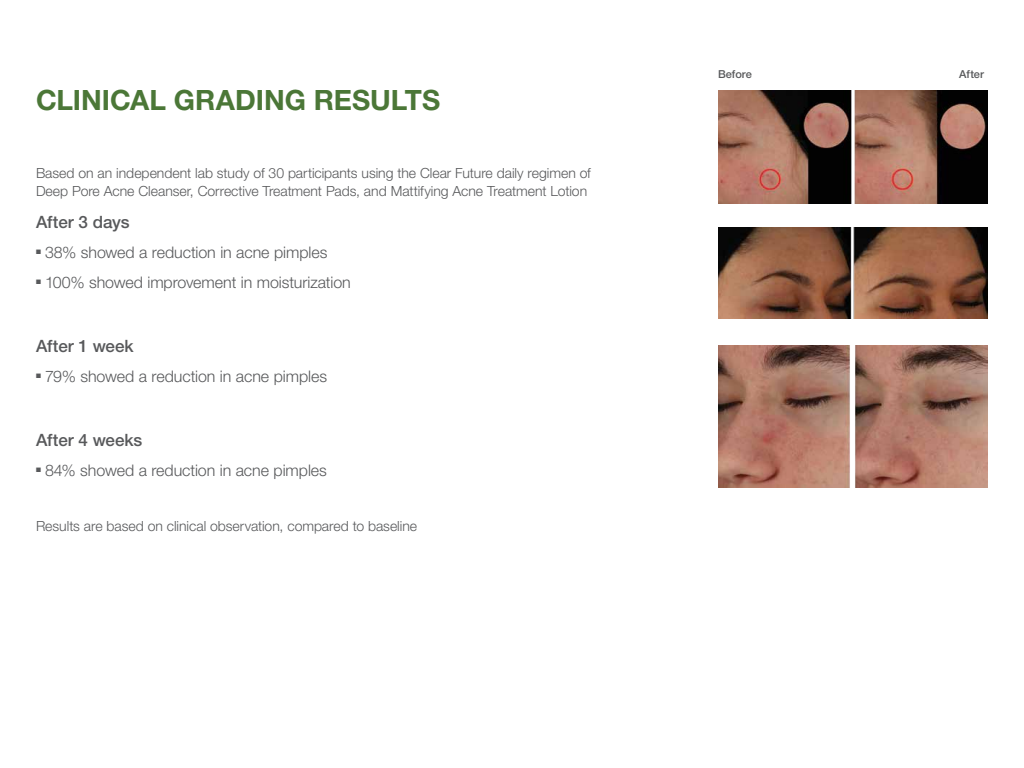
<style>
.page{position:relative;width:1024px;height:768px;background:#fff}
.page>*{position:absolute;margin:0;border:0;box-sizing:border-box;transform-origin:0 0}
.t1{font:700 28px "Helvetica Neue LT Pro";color:#4b7737}
.t2{font:500 17px "Helvetica Neue LT Pro";letter-spacing:-.005em;color:#58595b}
.t3{font:300 16px "Helvetica Neue LT Pro";letter-spacing:-.005em;color:#58595b}
.t4{font:300 14px/18px "Helvetica Neue LT Pro";color:#58595b}
.t5{font:500 11px "Helvetica Neue LT Pro";letter-spacing:.005em;color:#58595b}
</style>
<div class="page">
<img style="left:718px;top:90px;width:270px;height:113px">
<img style="left:718px;top:227px;width:270px;height:92px">
<img style="left:718px;top:346px;width:270px;height:141px">
<h1 class="t1" style="left:36px;top:82px;width:406px">CLINICAL GRADING RESULTS</h1>
<p class="t4" style="left:36px;top:164px;width:556px">Based on an independent lab study of 30 participants using the Clear Future daily regimen of<br>Deep Pore Acne Cleanser, Corrective Treatment Pads, and Mattifying Acne Treatment Lotion</p>
<p class="t2" style="left:36px;top:212px;width:95px">After 3 days</p>
<p class="t3" style="left:36px;top:243px;width:293px">■ 38% showed a reduction in acne pimples</p>
<p class="t3" style="left:36px;top:273px;width:316px">■ 100% showed improvement in moisturization</p>
<p class="t2" style="left:36px;top:336px;width:99px">After 1 week</p>
<p class="t3" style="left:36px;top:367px;width:293px">■ 79% showed a reduction in acne pimples</p>
<p class="t2" style="left:36px;top:430px;width:108px">After 4 weeks</p>
<p class="t3" style="left:36px;top:461px;width:292px">■ 84% showed a reduction in acne pimples</p>
<p class="t4" style="left:36px;top:517px;width:383px">Results are based on clinical observation, compared to baseline</p>
<p class="t5" style="left:718px;top:67px;width:35px">Before</p>
<p class="t5" style="left:959px;top:67px;width:26px">After</p>
</div>
